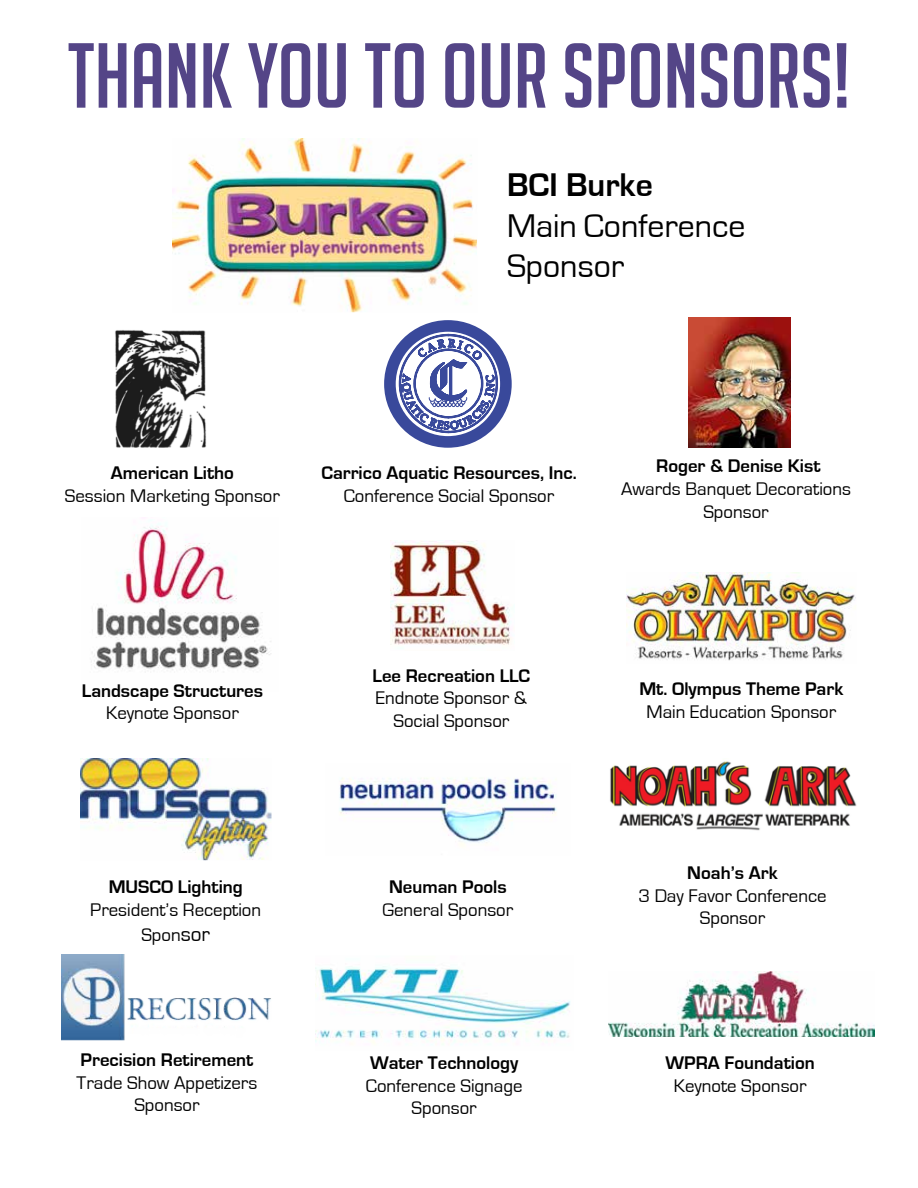
<style>
.page{position:relative;width:918px;height:1188px;background:#fff}
.page>*{position:absolute;margin:0;border:0;box-sizing:border-box;transform-origin:0 0}
.t1{font:89.85px "Big Noodle Titling";color:#544587}
.t2{font:33.75px/40.5px "Eurostile";color:#000}
.t3{font:700 33.75px "Eurostile";color:#000}
.t4{font:18.75px/22.5px "Eurostile";color:#000;text-align:center}
.t5{font:700 18.75px "Eurostile";color:#000}
.s1{font-size:21.3px}
</style>
<div class="page">
<img style="left:172px;top:138px;width:305px;height:175px">
<img style="left:91px;top:520px;width:180px;height:151px">
<img style="left:115px;top:330px;width:91px;height:118px">
<img style="left:627px;top:573px;width:229px;height:88px">
<img style="left:80px;top:758px;width:191px;height:102px">
<img style="left:339px;top:777px;width:218px;height:69px">
<img style="left:610px;top:761px;width:247px;height:70px">
<img style="left:61px;top:955px;width:210px;height:85px">
<img style="left:315px;top:966px;width:255px;height:79px">
<img style="left:609px;top:971px;width:265px;height:65px">
<img style="left:689px;top:318px;width:101px;height:130px">
<svg style="left:384px;top:320px;width:128px;height:128px"></svg>
<img style="left:391px;top:541px;width:120px;height:104px">
<h1 class="t1" style="left:68px;top:27px;width:784px">THANK YOU TO OUR SPONSORS!</h1>
<h2 class="t3" style="left:507px;top:167px;width:147px">BCI Burke</h2>
<h2 class="t2" style="left:507px;top:206px;width:240px">Main Conference<br>Sponsor</h2>
<p class="t5" style="left:111px;top:463px;width:125px">American Litho</p>
<p class="t4" style="left:65px;top:485px;width:216px">Session Marketing Sponsor</p>
<p class="t5" style="left:321px;top:463px;width:257px">Carrico Aquatic Resources, Inc.</p>
<p class="t4" style="left:344px;top:485px;width:212px">Conference Social Sponsor</p>
<p class="t5" style="left:656px;top:456px;width:166px">Roger &amp; Denise Kist</p>
<p class="t4" style="left:621px;top:478px;width:231px">Awards Banquet Decorations<br>Sponsor</p>
<p class="t5" style="left:82px;top:680px;width:183px">Landscape Structures</p>
<p class="t4" style="left:106px;top:702px;width:134px">Keynote Sponsor</p>
<p class="t5" style="left:109px;top:877px;width:136px">MUSCO Lighting</p>
<p class="t4" style="left:90px;top:897px;width:172px;line-height:25.5px">President’s Reception<br>Spon<span class="s1">sor</span></p>
<p class="t5" style="left:81px;top:1050px;width:174px">Precision Retirement</p>
<p class="t4" style="left:77px;top:1072px;width:182px">Trade Show Appetizers<br>Sponsor</p>
<p class="t5" style="left:373px;top:665px;width:159px">Lee Recreation LLC</p>
<p class="t4" style="left:376px;top:687px;width:153px">Endnote Sponsor &amp;<br>Social Sponsor</p>
<p class="t5" style="left:389px;top:877px;width:119px">Neuman Pools</p>
<p class="t4" style="left:382px;top:899px;width:132px">General Sponsor</p>
<p class="t5" style="left:370px;top:1053px;width:150px">Water Technology</p>
<p class="t4" style="left:366px;top:1075px;width:158px">Conference Signage<br>Sponsor</p>
<p class="t5" style="left:639px;top:679px;width:205px">Mt. Olympus Theme Park</p>
<p class="t4" style="left:647px;top:700px;width:191px">Main Education Sponsor</p>
<p class="t5" style="left:687px;top:863px;width:92px">Noah’s Ark</p>
<p class="t4" style="left:638px;top:885px;width:190px">3 Day Favor Conference<br>Sponsor</p>
<p class="t5" style="left:666px;top:1053px;width:151px">WPRA Foundation</p>
<p class="t4" style="left:674px;top:1075px;width:134px">Keynote Sponsor</p>
</div>
